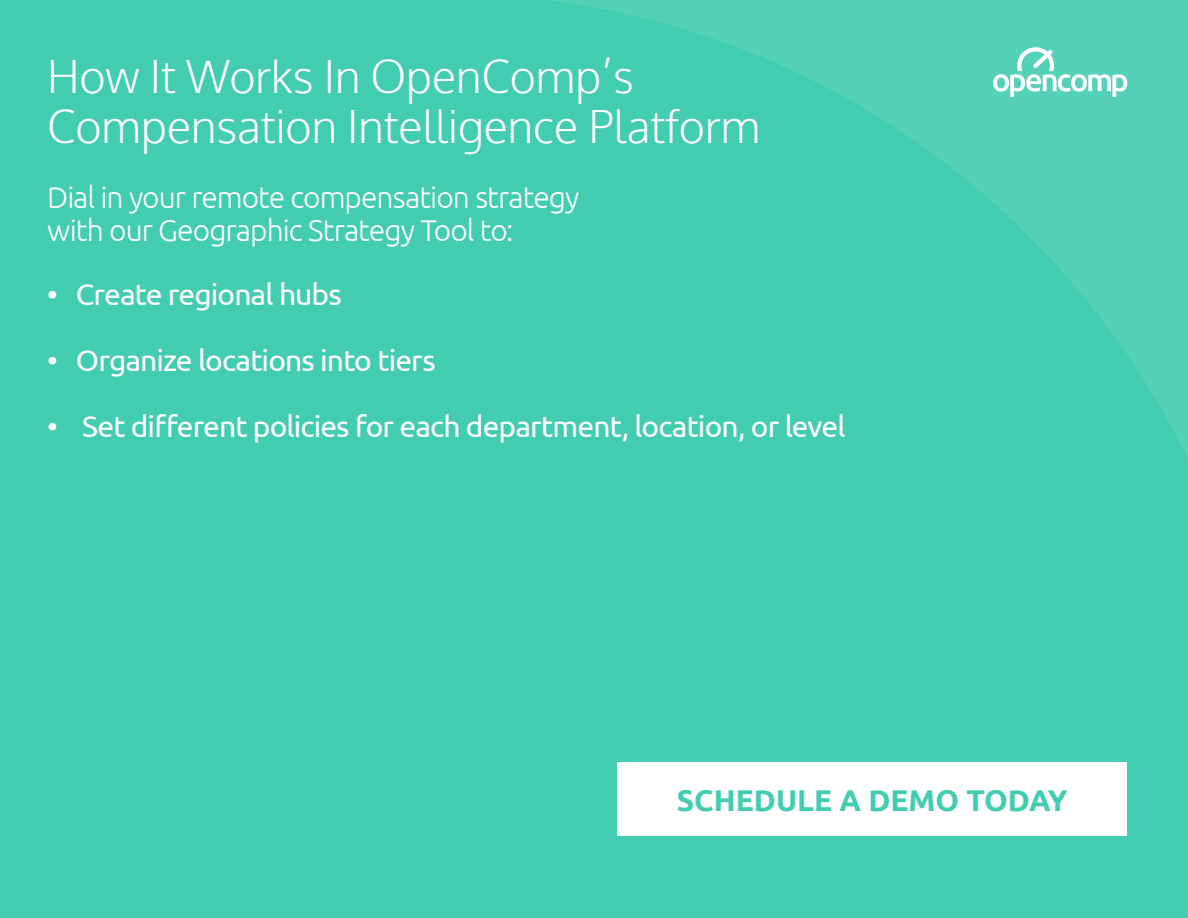
<style>
.page{position:relative;width:1188px;height:918px;background:#42ccb0}
.page>*{position:absolute;margin:0;border:0;box-sizing:border-box;transform-origin:0 0}
.t1{font:300 45px/49.5px "Oxygen";color:#fff}
.t2{font:30px "Ubuntu";letter-spacing:-.03em;color:#fff}
.t3{font:300 30px/33px "Ubuntu";letter-spacing:-.03em;color:#fff}
.t4{font:700 30px "Ubuntu";color:#42ccb0}
</style>
<div class="page">
<svg style="left:551px;top:0;width:637px;height:458px"></svg>
<svg style="left:993px;top:47px;width:134px;height:50px;background:#7ddcc8"></svg>
<div style="left:617px;top:762px;width:510px;height:74px;background:#fff"></div>
<h1 class="t1" style="left:47px;top:54px;width:715px">How It Works In OpenComp’s<br>Compensation Intelligence Platform</h1>
<p class="t3" style="left:47px;top:180px;width:534px">Dial in your remote compensation strategy with our Geographic Strategy Tool to:</p>
<p class="t2" style="left:47px;top:276px;width:296px">• Create regional hubs</p>
<p class="t2" style="left:47px;top:342px;width:390px">• Organize locations into tiers</p>
<p class="t2" style="left:47px;top:408px;width:800px">• Set different policies for each department, location, or level</p>
<p class="t4" style="left:677px;top:782px;width:392px">SCHEDULE A DEMO TODAY</p>
</div>
